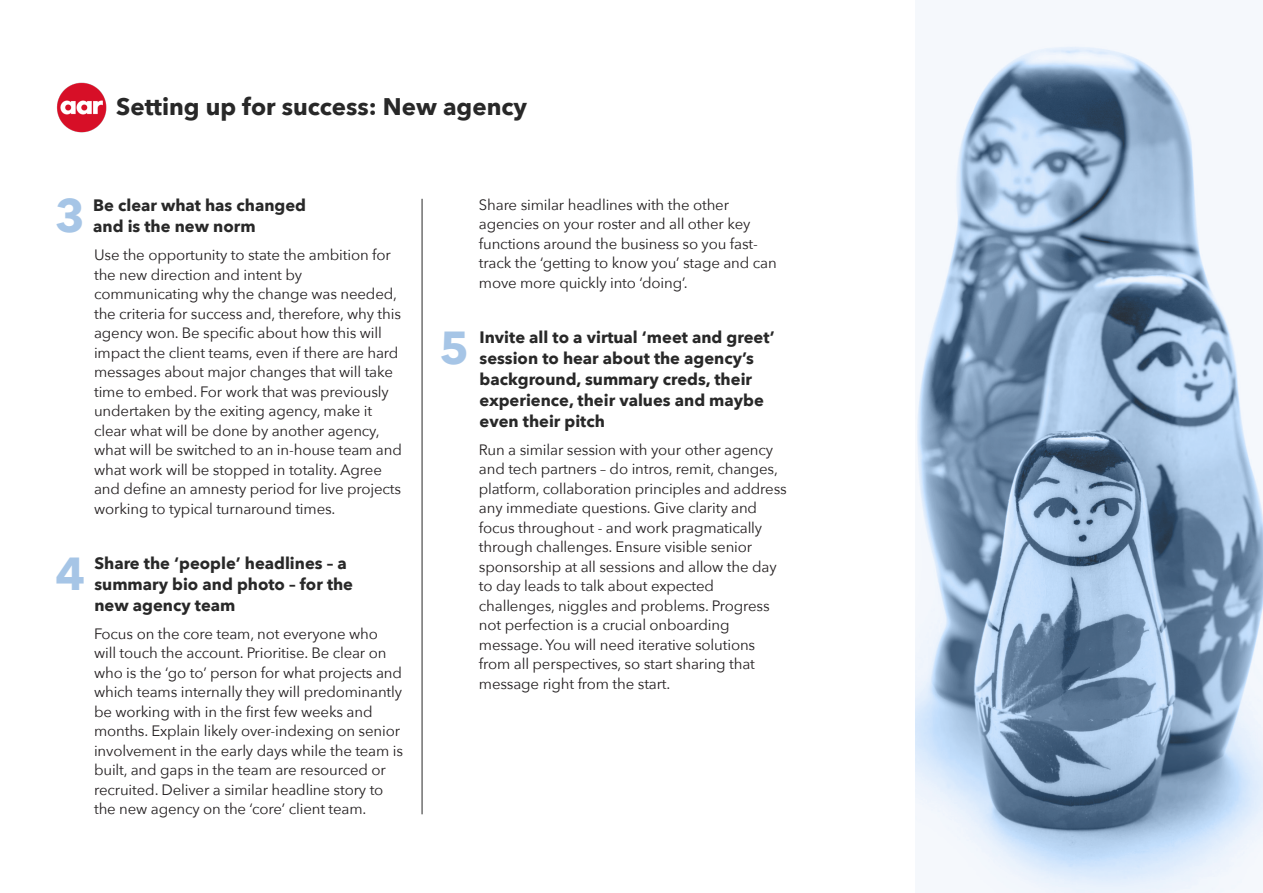
<style>
.page{position:relative;width:1263px;height:893px;background:#fff}
.page>*{position:absolute;margin:0;border:0;box-sizing:border-box;transform-origin:0 0}
.Plain_Text{font:700 46.2px "Avenir Next";color:#a6c5e6}
.t1{font:700 24px "Avenir Next";color:#282828}
.Plain_Text-2{font:700 16.5px/21px "Avenir Next";color:#282828}
.Body_Text{font:15px/19.5px "Avenir Next";letter-spacing:-.01em;color:#231f20}
</style>
<div class="page">
<svg style="left:915px;top:44px;width:348px;height:849px"></svg>
<img style="left:57px;top:82px;width:49px;height:51px">
<hr style="left:422px;top:199px;width:1px;height:615px;background:#282828">
<p class="t1" style="left:116px;top:86px;width:412px">Setting up for success: New agency</p>
<p class="Plain_Text" style="left:55px;top:176px;width:31px">3</p>
<p class="Plain_Text-2" style="left:93px;top:195px;width:214px">Be clear what has changed and is the new norm</p>
<p class="Body_Text" style="left:94px;top:245px;width:309px">Use the opportunity to state the ambition for the new direction and intent by communicating why the change was needed, the criteria for success and, therefore, why this agency won. Be specific about how this will impact the client teams, even if there are hard messages about major changes that will take time to embed. For work that was previously undertaken by the exiting agency, make it clear what will be done by another agency, what will be switched to an in-house team and what work will be stopped in totality. Agree and define an amnesty period for live projects working to typical turnaround times.</p>
<p class="Plain_Text" style="left:55px;top:534px;width:31px">4</p>
<p class="Plain_Text-2" style="left:94px;top:552px;width:260px">Share the ‘people’ headlines – a summary bio and photo – for the new agency team</p>
<p class="Body_Text" style="left:94px;top:623px;width:311px">Focus on the core team, not everyone who will touch the account. Prioritise. Be clear on who is the ‘go to’ person for what projects and which teams internally they will predominantly be working with in the first few weeks and months. Explain likely over-indexing on senior involvement in the early days while the team is built, and gaps in the team are resourced or recruited. Deliver a similar headline story to the new agency on the ‘core’ client team.</p>
<p class="Body_Text" style="left:479px;top:194px;width:299px">Share similar headlines with the other agencies on your roster and all other key functions around the business so you fast&shy;track the ‘getting to know you’ stage and can move more quickly into ‘doing’.</p>
<p class="Plain_Text" style="left:440px;top:308px;width:31px">5</p>
<p class="Plain_Text-2" style="left:479px;top:326px;width:297px">Invite all to a virtual ‘meet and greet’ session to hear about the agency’s background, summary creds, their experience, their values and maybe even their pitch</p>
<p class="Body_Text" style="left:479px;top:439px;width:309px">Run a similar session with your other agency and tech partners – do intros, remit, changes, platform, collaboration principles and address any immediate questions. Give clarity and focus throughout - and work pragmatically through challenges. Ensure visible senior sponsorship at all sessions and allow the day to day leads to talk about expected challenges, niggles and problems. Progress not perfection is a crucial onboarding message. You will need iterative solutions from all perspectives, so start sharing that message right from the start.</p>
</div>
